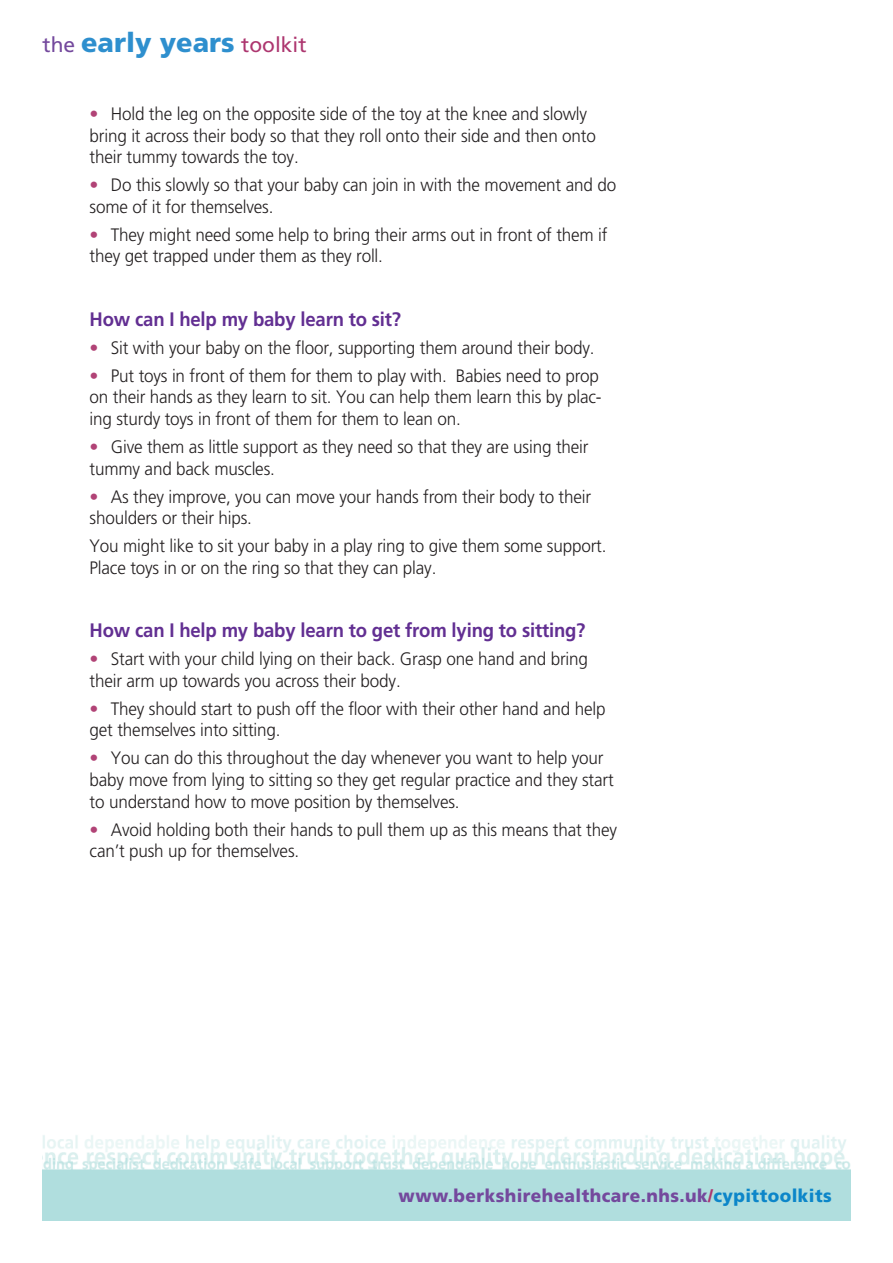
<style>
.page{position:relative;width:893px;height:1263px;background:#fff}
.page>*{position:absolute;margin:0;border:0;box-sizing:border-box;transform-origin:0 0}
.t1{font:900 27px "Frutiger LT";color:#2e8fce}
.t2{font:700 19.5px "Frutiger";letter-spacing:-.01em;color:#622f92;scale:.95 1}
.t3{font:300 18px/21.6px "Frutiger LT";letter-spacing:-.01em;color:#231f20;scale:.95 1}
.t4{font:900 18px "Frutiger LT";letter-spacing:.025em;color:#74499d;scale:.96 1}
.s1{font-weight:400;font-size:21px;color:#74499d}
.s2{font-weight:400;font-size:21px;color:#ad366f}
.s3{color:#b14376}
.s4{color:#ad366f}
.s5{color:#0c86c9}
</style>
<div class="page">
<img style="left:43px;top:1135px;width:807px;height:86px">
<h1 class="t1" style="left:43px;top:26px;width:266px"><span class="s1">the</span> early years <span class="s2">toolkit</span></h1>
<p class="t3" style="left:90px;top:103px;width:534px"><span class="s3">•</span> Hold the leg on the opposite side of the toy at the knee and slowly bring it across their body so that they roll onto their side and then onto their tummy towards the toy.</p>
<p class="t3" style="left:90px;top:174px;width:556px"><span class="s3">•</span> Do this slowly so that your baby can join in with the movement and do some of it for themselves.</p>
<p class="t3" style="left:90px;top:224px;width:547px"><span class="s3">•</span> They might need some help to bring their arms out in front of them if they get trapped under them as they roll.</p>
<p class="t2" style="left:90px;top:307px;width:330px">How can I help my baby learn to sit?</p>
<p class="t3" style="left:90px;top:337px;width:533px"><span class="s3">•</span> Sit with your baby on the floor, supporting them around their body.</p>
<p class="t3" style="left:90px;top:365px;width:540px"><span class="s3">•</span> Put toys in front of them for them to play with. Babies need to prop on their hands as they learn to sit. You can help them learn this by plac&shy;ing sturdy toys in front of them for them to lean on.</p>
<p class="t3" style="left:90px;top:436px;width:527px"><span class="s3">•</span> Give them as little support as they need so that they are using their tummy and back muscles.</p>
<p class="t3" style="left:90px;top:486px;width:529px"><span class="s3">•</span> As they improve, you can move your hands from their body to their shoulders or their hips.</p>
<p class="t3" style="left:90px;top:535px;width:546px">You might like to sit your baby in a play ring to give them some support.<br>Place toys in or on the ring so that they can play.</p>
<p class="t2" style="left:90px;top:619px;width:524px">How can I help my baby learn to get from lying to sitting?</p>
<p class="t3" style="left:90px;top:648px;width:526px"><span class="s3">•</span> Start with your child lying on their back. Grasp one hand and bring their arm up towards you across their body.</p>
<p class="t3" style="left:90px;top:698px;width:545px"><span class="s3">•</span> They should start to push off the floor with their other hand and help get themselves into sitting.</p>
<p class="t3" style="left:90px;top:748px;width:553px"><span class="s3">•</span> You can do this throughout the day whenever you want to help your baby move from lying to sitting so they get regular practice and they start to understand how to move position by themselves.</p>
<p class="t3" style="left:90px;top:819px;width:557px"><span class="s3">•</span> Avoid holding both their hands to pull them up as this means that they can’t push up for themselves.</p>
<p class="t4" style="left:399px;top:1184px;width:453px">www.berkshirehealthcare.nhs.uk<span class="s4">/</span><span class="s5">cypittoolkits</span></p>
</div>
